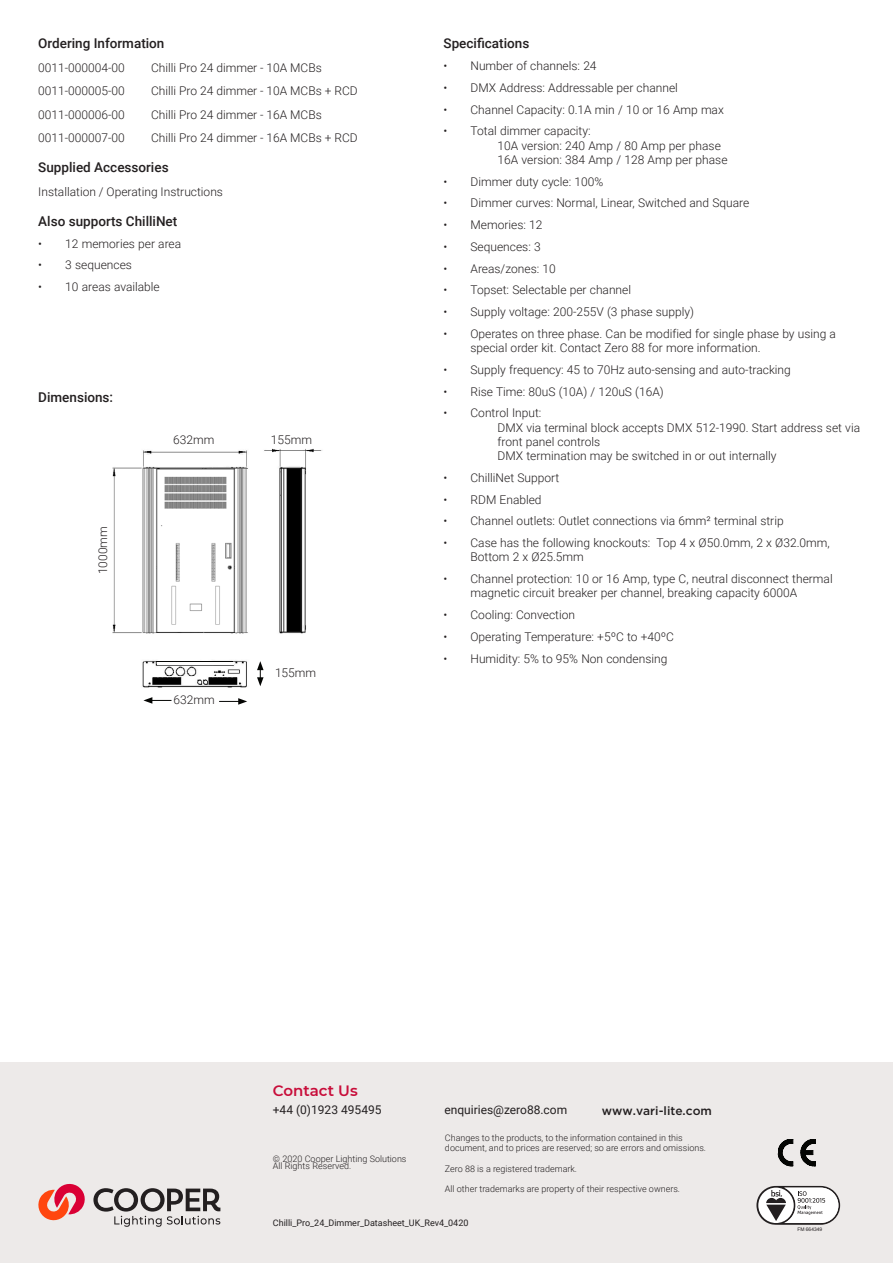
<style>
.page{position:relative;width:893px;height:1263px;background:#fff}
.page>*{position:absolute;margin:0;border:0;box-sizing:border-box;transform-origin:0 0}
._09_Backpage_Body{font:600 15px "Montserrat";color:#c80d3a}
.Code_Header{font:500 13.5px "Roboto";color:#231f20}
.Codes_light{font:300 12px/14.2px "Roboto";color:#231f20}
._09_Backpage_Body-2{font:12px "Roboto";color:#231f20}
.t1{font:500 12px "Gotham";color:#231f20}
._09_Backpage_Body-3{font:300 9px/7.6px "Roboto";color:#231f20}
._09_Backpage_Body-4{font:9px "Roboto";color:#231f20}
.t2{font:4.95px "Arial";color:#231f20}
</style>
<div class="page">
<div style="left:0;top:1062px;width:893px;height:201px;background:#edeae9"></div>
<svg style="left:38px;top:1184px;width:47px;height:37px"></svg>
<svg style="left:93px;top:1188px;width:127px;height:39px"></svg>
<svg style="left:778px;top:1139px;width:38px;height:27px"></svg>
<svg style="left:756px;top:1186px;width:84px;height:39px;background:#c7c5c5"></svg>
<img style="left:112px;top:448px;width:210px;height:253px">
<div style="left:189px;top:659px;width:11px;height:5px;background:#fff"></div>
<hr style="left:157px;top:662px;width:76px;height:2px;background:#fff">
<hr style="left:156px;top:661px;width:77px;height:1px;background:#040503">
<svg style="left:143px;top:697px;width:28px;height:7px"></svg>
<svg style="left:219px;top:698px;width:28px;height:7px"></svg>
<svg style="left:257px;top:661px;width:7px;height:25px"></svg>
<img style="left:144px;top:468px;width:103px;height:164px">
<p class="Code_Header" style="left:38px;top:34px;width:128px">Ordering Information</p>
<p class="Codes_light" style="left:38px;top:60px;width:88px">0011-000004-00</p>
<p class="Codes_light" style="left:151px;top:60px;width:172px">Chilli Pro 24 dimmer - 10A MCBs</p>
<p class="Codes_light" style="left:38px;top:84px;width:88px">0011-000005-00</p>
<p class="Codes_light" style="left:151px;top:84px;width:208px">Chilli Pro 24 dimmer - 10A MCBs + RCD</p>
<p class="Codes_light" style="left:38px;top:107px;width:88px">0011-000006-00</p>
<p class="Codes_light" style="left:151px;top:107px;width:172px">Chilli Pro 24 dimmer - 16A MCBs</p>
<p class="Codes_light" style="left:38px;top:131px;width:88px">0011-000007-00</p>
<p class="Codes_light" style="left:151px;top:131px;width:208px">Chilli Pro 24 dimmer - 16A MCBs + RCD</p>
<p class="Code_Header" style="left:38px;top:158px;width:132px">Supplied Accessories</p>
<p class="Codes_light" style="left:38px;top:184px;width:186px">Installation / Operating Instructions</p>
<p class="Code_Header" style="left:38px;top:212px;width:141px">Also supports ChilliNet</p>
<p class="Codes_light" style="left:38px;top:236px;width:145px">• 12 memories per area</p>
<p class="Codes_light" style="left:38px;top:258px;width:95px">• 3 sequences</p>
<p class="Codes_light" style="left:38px;top:279px;width:123px">• 10 areas available</p>
<p class="Code_Header" style="left:38px;top:388px;width:76px">Dimensions:</p>
<p class="Codes_light" style="left:95px;top:574px;width:49px;rotate:-90deg">1000mm</p>
<p class="Codes_light" style="left:173px;top:433px;width:43px">632mm</p>
<p class="Codes_light" style="left:271px;top:433px;width:43px">155mm</p>
<p class="Codes_light" style="left:174px;top:692px;width:43px">632mm</p>
<p class="Codes_light" style="left:275px;top:665px;width:43px">155mm</p>
<p class="Code_Header" style="left:443px;top:34px;width:87px">Specifications</p>
<p class="Codes_light" style="left:443px;top:58px;width:155px">• Number of channels: 24</p>
<p class="Codes_light" style="left:443px;top:80px;width:236px">• DMX Address: Addressable per channel</p>
<p class="Codes_light" style="left:443px;top:102px;width:282px">• Channel Capacity: 0.1A min / 10 or 16 Amp max</p>
<p class="Codes_light" style="left:497px;top:124px;width:232px;text-indent:-54px">• Total dimmer capacity:<br>10A version: 240 Amp / 80 Amp per phase<br>16A version: 384 Amp / 128 Amp per phase</p>
<p class="Codes_light" style="left:443px;top:174px;width:161px">• Dimmer duty cycle: 100%</p>
<p class="Codes_light" style="left:443px;top:196px;width:307px">• Dimmer curves: Normal, Linear, Switched and Square</p>
<p class="Codes_light" style="left:443px;top:217px;width:100px">• Memories: 12</p>
<p class="Codes_light" style="left:443px;top:239px;width:99px">• Sequences: 3</p>
<p class="Codes_light" style="left:443px;top:261px;width:114px">• Areas/zones: 10</p>
<p class="Codes_light" style="left:443px;top:283px;width:189px">• Topset: Selectable per channel</p>
<p class="Codes_light" style="left:443px;top:304px;width:252px">• Supply voltage: 200-255V (3 phase supply)</p>
<p class="Codes_light" style="left:470px;top:326px;width:367px;text-indent:-27px">• Operates on three phase. Can be modified for single phase by using a special order kit. Contact Zero 88 for more information.</p>
<p class="Codes_light" style="left:443px;top:362px;width:349px">• Supply frequency: 45 to 70Hz auto-sensing and auto-tracking</p>
<p class="Codes_light" style="left:443px;top:384px;width:222px">• Rise Time: 80uS (10A) / 120uS (16A)</p>
<p class="Codes_light" style="left:497px;top:406px;width:364px;text-indent:-54px">• Control Input:<br>DMX via terminal block accepts DMX 512-1990. Start address set via front panel controls<br>DMX termination may be switched in or out internally</p>
<p class="Codes_light" style="left:443px;top:470px;width:117px">• ChilliNet Support</p>
<p class="Codes_light" style="left:443px;top:492px;width:100px">• RDM Enabled</p>
<p class="Codes_light" style="left:443px;top:514px;width:342px">• Channel outlets: Outlet connections via 6mm² terminal strip</p>
<p class="Codes_light" style="left:470px;top:535px;width:361px;text-indent:-27px">• Case has the following knockouts: Top 4 x Ø50.0mm, 2 x Ø32.0mm,<br>Bottom 2 x Ø25.5mm</p>
<p class="Codes_light" style="left:470px;top:571px;width:364px;text-indent:-27px">• Channel protection: 10 or 16 Amp, type C, neutral disconnect thermal magnetic circuit breaker per channel, breaking capacity 6000A</p>
<p class="Codes_light" style="left:443px;top:607px;width:133px">• Cooling: Convection</p>
<p class="Codes_light" style="left:443px;top:629px;width:232px">• Operating Temperature: +5ºC to +40ºC</p>
<p class="Codes_light" style="left:443px;top:651px;width:225px">• Humidity: 5% to 95% Non condensing</p>
<p class="_09_Backpage_Body" style="left:273px;top:1080px;width:86px">Contact Us</p>
<p class="_09_Backpage_Body-2" style="left:273px;top:1101px;width:110px">+44 (0)1923 495495</p>
<p class="_09_Backpage_Body-3" style="left:273px;top:1154px;width:135px">© 2020 Cooper Lighting Solutions<br>All Rights Reserved.</p>
<p class="_09_Backpage_Body-2" style="left:444px;top:1101px;width:124px">enquiries@zero88.com</p>
<p class="t1" style="left:602px;top:1102px;width:112px">www.vari-lite.com</p>
<p class="_09_Backpage_Body-3" style="left:445px;top:1132px;width:263px;line-height:10.5px">Changes to the products, to the information contained in this document, and to prices are reserved; so are errors and omissions.</p>
<p class="_09_Backpage_Body-3" style="left:445px;top:1164px;width:134px">Zero 88 is a registered trademark.</p>
<p class="_09_Backpage_Body-3" style="left:445px;top:1184px;width:237px">All other trademarks are property of their respective owners.</p>
<p class="_09_Backpage_Body-4" style="left:273px;top:1216px;width:197px">Chilli_Pro_24_Dimmer_Datasheet_UK_Rev4_0420</p>
<p class="t2" style="left:797px;top:1226px;width:26px">FM 664349</p>
</div>
